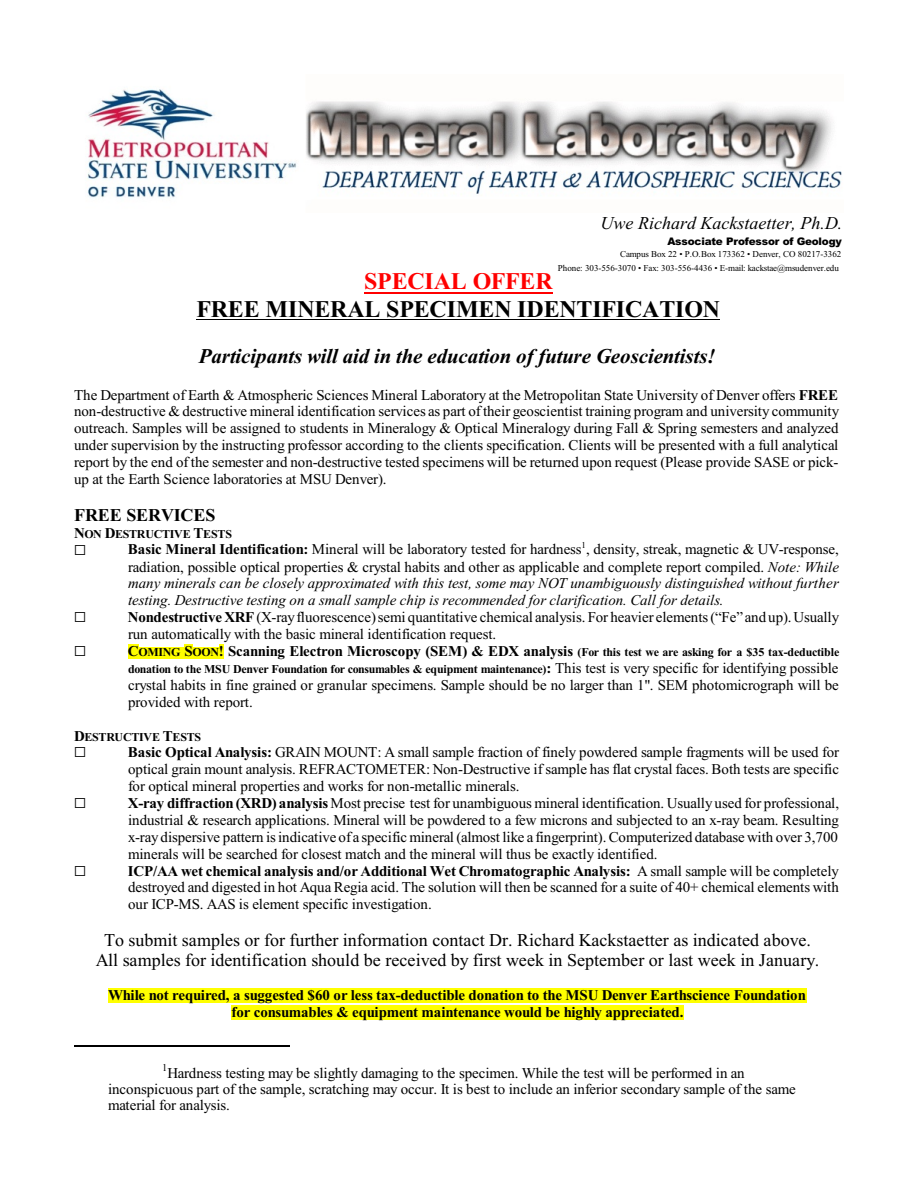
<style>
.page{position:relative;width:918px;height:1188px;background:#fff}
.page>*{position:absolute;margin:0;border:0;box-sizing:border-box;transform-origin:0 0}
.t1{font:700 24px "Times New Roman";letter-spacing:-.005em;color:#000}
.t2{font:700 24px "Times New Roman";letter-spacing:-.01em;color:#f00}
.t3{font:italic 700 21px "Times New Roman";letter-spacing:-.01em;color:#000}
.t4{font:18px/20.1px "Times New Roman";color:#000;text-align:center}
.t5{font:italic 18px "Times New Roman";color:#000}
.t6{font:700 18px "Times New Roman";letter-spacing:-.005em;color:#000}
.t7{font:15px/16.8px "Times New Roman";color:#000}
.t8{font:700 15px/16.8px "Times New Roman";letter-spacing:-.015em;color:#000;text-align:center}
.t9{font:700 12px/17.1px "Times New Roman";letter-spacing:-.025em;color:#000}
.t10{font:900 10.5px "Arial";letter-spacing:-.01em;color:#000}
.t11{font:10.5px "Times New Roman";color:#000}
.t12{font:9px/14.4px "Times New Roman";color:#000;text-align:right}
.s1{font-weight:700}
.s2{font-size:15px}
.s3{font-style:italic}
.s4{font-weight:400;font-size:15px}
</style>
<div class="page">
<img style="left:87px;top:89px;width:755px;height:109px">
<hr style="left:364px;top:292px;width:189px;height:1px;background:#f00">
<hr style="left:196px;top:319px;width:524px;height:1px;background:#000">
<div style="left:128px;top:644px;width:11px;height:15px;background:#ff0"></div>
<div style="left:139px;top:647px;width:42px;height:11px;background:#ff0"></div>
<hr style="left:181px;top:647px;width:4px;height:11px;background:#ff0">
<div style="left:185px;top:644px;width:8px;height:15px;background:#ff0"></div>
<div style="left:193px;top:647px;width:26px;height:11px;background:#ff0"></div>
<div style="left:219px;top:644px;width:5px;height:15px;background:#ff0"></div>
<div style="left:108px;top:989px;width:543px;height:14px;background:#ff0"></div>
<div style="left:651px;top:989px;width:155px;height:14px;background:#ff0"></div>
<div style="left:232px;top:1005px;width:452px;height:15px;background:#ff0"></div>
<hr style="left:74px;top:1045px;width:216px;height:1px;background:#000">
<p class="t5" style="left:601px;top:217px;width:243px">Uwe Richard Kackstaetter, Ph.D.</p>
<p class="t10" style="left:667px;top:238px;width:176px">Associate Professor of Geology</p>
<p class="t12" style="left:558px;top:247px;width:285px">Campus Box 22 • P.O.Box 173362 • Denver, CO 80217-3362<br>Phone: 303-556-3070 • Fax: 303-556-4436 • E-mail: kackstae@msudenver.edu</p>
<h1 class="t2" style="left:364px;top:273px;width:190px">SPECIAL OFFER</h1>
<h1 class="t1" style="left:196px;top:301px;width:525px">FREE MINERAL SPECIMEN IDENTIFICATION</h1>
<h2 class="t3" style="left:199px;top:349px;width:518px">Participants will aid in the education of future Geoscientists!</h2>
<p class="t7" style="left:74px;top:388px;width:767px;text-align:justify">The Department of Earth &amp; Atmospheric Sciences Mineral Laboratory at the Metropolitan State University of Denver offers <span class="s1">FREE </span>non-destructive &amp; destructive mineral identification services as part oftheir geoscientist training program and university community outreach. Samples will be assigned to students in Mineralogy &amp; Optical Mineralogy during Fall &amp; Spring semesters and analyzed under supervision by the instructing professor according to the clients specification. Clients will be presented with a full analytical report by the end of the semester and non-destructive tested specimens will be returned upon request (Please provide SASE or pick&shy;up at the Earth Science laboratories at MSU Denver).</p>
<p class="t6" style="left:74px;top:509px;width:143px">FREE SERVICES</p>
<p class="t9" style="left:74px;top:527px;width:159px"><span class="s2">N</span>ON <span class="s2">D</span>ESTRUCTIVE <span class="s2">T</span>ESTS</p>
<p class="t7" style="left:128px;top:542px;width:713px"><span class="s1">Basic Mineral Identification:</span> Mineral will be laboratory tested for hardness<sup>1</sup>, density, streak, magnetic &amp; UV-response, radiation, possible optical properties &amp; crystal habits and other as applicable and complete report compiled. <span class="s3">Note: While many minerals can be closely approximated with this test, some may NOT unambiguously distinguished without further testing. Destructive testing on a small sample chip is recommended for clarification. Call for details.<br></span><span class="s1">Nondestructive XRF</span>(X-rayfluorescence)semi quantitative chemical analysis. For heavier elements(“Fe” and up).Usually run automatically with the basic mineral identification request.</p>
<p class="t9" style="left:128px;top:645px;width:713px"><span class="s2">C</span>OMING <span class="s2">S</span>OON<span class="s2">! Scanning Electron Microscopy (SEM) &amp; EDX analysis</span> (For this test we are asking for a $35 tax-deductible donation to the MSU Denver Foundation for consumables &amp; equipment maintenance)<span class="s2">:</span> <span class="s4">This test is very specific for identifying possible</span></p>
<p class="t7" style="left:128px;top:678px;width:712px">crystal habits in fine grained or granular specimens. Sample should be no larger than 1". SEM photomicrograph will be provided with report.</p>
<p class="t9" style="left:74px;top:729px;width:129px"><span class="s2">D</span>ESTRUCTIVE <span class="s2">T</span>ESTS</p>
<p class="t7" style="left:128px;top:745px;width:713px"><span class="s1">Basic Optical Analysis:</span> GRAIN MOUNT: A small sample fraction of finely powdered sample fragments will be used for optical grain mount analysis. REFRACTOMETER: Non-Destructive if sample has flat crystal faces. Both tests are specific for optical mineral properties and works for non-metallic minerals.<br><span class="s1">X-ray diffraction(XRD) analysis</span>Most precise test for unambiguous mineral identification. Usually used for professional, industrial &amp; research applications. Mineral will be powdered to a few microns and subjected to an x-ray beam. Resulting x-ray dispersive pattern isindicative of a specific mineral (almost like a fingerprint).Computerized database with over 3,700 minerals will be searched for closest match and the mineral will thus be exactly identified.<br><span class="s1">ICP/AA wet chemical analysis and/or Additional Wet Chromatographic Analysis:</span> A small sample will be completely destroyed and digested in hot Aqua Regia acid. The solution will then be scanned for a suite of 40+ chemical elements with our ICP-MS. AAS is element specific investigation.</p>
<p class="t4" style="left:96px;top:932px;width:725px">To submit samples or for further information contact Dr. Richard Kackstaetter as indicated above.<br>All samples for identification should be received by first week in September or last week in January.</p>
<p class="t8" style="left:108px;top:989px;width:699px">While not required, a suggested $60 or less tax-deductible donation to the MSU Denver Earthscience Foundation for consumables &amp; equipment maintenance would be highly appreciated.</p>
<p class="t11" style="left:162px;top:1064px;width:7px">1</p>
<p class="t7" style="left:108px;top:1067px;width:689px;line-height:15.9px;text-indent:59px">Hardness testing may be slightly damaging to the specimen. While the test will be performed in an inconspicuous part of the sample, scratching may occur. It is best to include an inferior secondary sample of the same material for analysis.</p>
</div>
